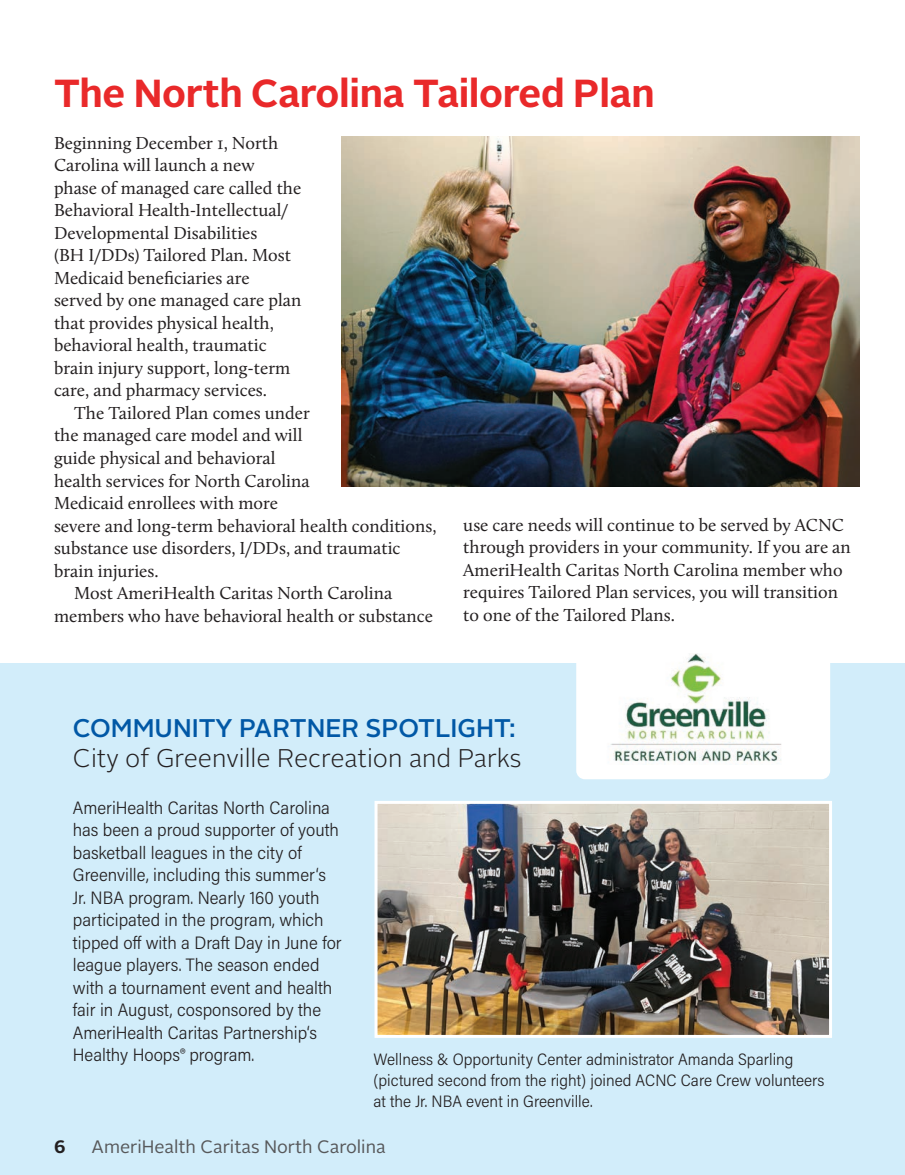
<style>
.page{position:relative;width:905px;height:1175px;background:#fff}
.page>*{position:absolute;margin:0;border:0;box-sizing:border-box;transform-origin:0 0}
.t1{font:700 39px "Alright Sans";letter-spacing:-.01em;color:#e9292a}
.t2{font:300 25.5px "Alright Sans";color:#231f20}
.t3{font:500 25.5px "Alright Sans";color:#0158a6}
.t4{font:18px/22.5px "Calluna";color:#231f20}
.t5{font:300 18px/22.5px "Acumin Pro Semi Cond";color:#231f20}
.t6{font:18px "Alright Sans";color:#57585a}
.t7{font:700 18px "Alright Sans";color:#231f20}
.t8{font:300 16.5px/21px "Acumin Pro Semi Cond";color:#231f20}
</style>
<div class="page">
<div style="left:0;top:663px;width:904px;height:511px;background:#d2edfa"></div>
<img style="left:341px;top:137px;width:518px;height:349px">
<div style="left:576px;top:639px;width:254px;height:140px;background:#fff;border-radius:9px"></div>
<img style="left:610px;top:653px;width:172px;height:110px">
<img style="left:378px;top:805px;width:450px;height:228px">
<div style="left:374px;top:801px;width:458px;height:236px;border:3px solid #fff"></div>
<h1 class="t1" style="left:54px;top:66px;width:602px">The North Carolina Tailored Plan</h1>
<p class="t4" style="left:54px;top:131px;width:249px">Beginning December 1, North<br>Carolina will launch a new phase of managed care called the<br>Behavioral Health-Intellectual/<br>Developmental Disabilities<br>(BH I/DDs) Tailored Plan. Most<br>Medicaid benefciaries are served by one managed care plan that provides physical health, behavioral health, traumatic brain injury support, long-term care, and pharmacy services.</p>
<p class="t4" style="left:54px;top:401px;width:384px;text-indent:20px">The Tailored Plan comes under<br>the managed care model and will<br>guide physical and behavioral<br>health services for North Carolina<br>Medicaid enrollees with more<br>severe and long-term behavioral health conditions, substance use disorders, I/DDs, and traumatic brain injuries.</p>
<p class="t4" style="left:54px;top:581px;width:380px;text-indent:20px">Most AmeriHealth Caritas North Carolina members who have behavioral health or substance</p>
<p class="t4" style="left:463px;top:513px;width:389px">use care needs will continue to be served by ACNC through providers in your community. If you are an AmeriHealth Caritas North Carolina member who requires Tailored Plan services, you will transition to one of the Tailored Plans.</p>
<p class="t3" style="left:73px;top:711px;width:444px">COMMUNITY PARTNER SPOTLIGHT:</p>
<h2 class="t2" style="left:73px;top:741px;width:450px">City of Greenville Recreation and Parks</h2>
<p class="t5" style="left:73px;top:795px;width:270px">AmeriHealth Caritas North Carolina has been a proud supporter of youth basketball leagues in the city of Greenville, including this summer‘s Jr. NBA program. Nearly 160 youth participated in the program, which tipped of with a Draft Day in June for league players. The season ended with a tournament event and health fair in August, cosponsored by the AmeriHealth Caritas Partnership‘s Healthy Hoops® program.</p>
<p class="t8" style="left:373px;top:1048px;width:452px">Wellness &amp; Opportunity Center administrator Amanda Sparling (pictured second from the right) joined ACNC Care Crew volunteers at the Jr. NBA event in Greenville.</p>
<p class="t7" style="left:54px;top:1133px;width:13px">6</p>
<p class="t6" style="left:91px;top:1134px;width:295px">AmeriHealth Caritas North Carolina</p>
</div>
